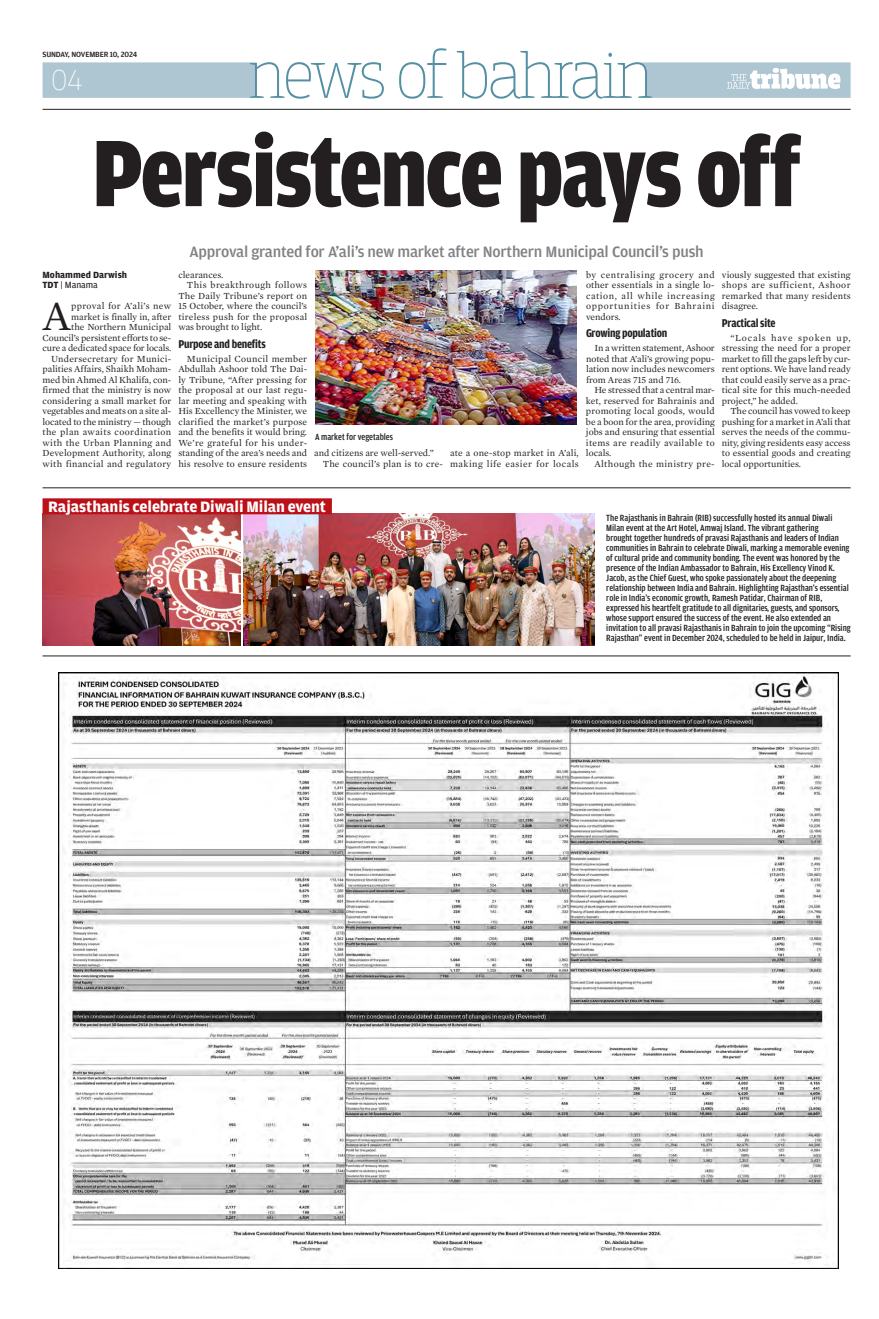
<style>
.page{position:relative;width:879px;height:1319px;background:#fff}
.page>*{position:absolute;margin:0;border:0;box-sizing:border-box;transform-origin:0 0}
.Z_100_Lead{font:900 condensed 100px "Amplitude";letter-spacing:-.015em;color:#231f20}
._05_Initial_Cap_3{font:42.5px "Mercury Text G1 Roman";color:#231f20}
.t1{font:100 30.4px "Breakers Slab";color:#fff}
._03_Deck_Head{font:500 16px "Amplitude";letter-spacing:-.015em;color:#808285}
._17_SectionHead{font:700 16px "Amplitude";letter-spacing:-.005em;color:#fff}
._12_SH{font:700 condensed 12px "Amplitude";letter-spacing:-.02em;color:#231f20}
._05_BodyText{font:9.5px/10.5px "Mercury Text G1 Roman";letter-spacing:.01em;color:#231f20;text-align:justify}
._10_Caption{font:500 condensed 9.5px/10px "Amplitude";color:#231f20}
._05_Initial_Cap_3-2{font:9.5px/10.5px "Mercury Text G1 Roman";letter-spacing:-.01em;color:#231f20;text-align:right}
._05_BodyText-2{font:9.5px/10.5px "Mercury Text G1 Roman";letter-spacing:.05em;color:#231f20}
._05_BodyText-3{font:9.5px "Mercury Text G1 Roman";letter-spacing:.035em;color:#231f20}
._01_Byline{font:700 9.5px "Amplitude";color:#231f20}
._02_Dateline{font:9.5px "Amplitude";color:#231f20}
._10_SH{font:500 8px "Amplitude";letter-spacing:-.02em;color:#231f20}
.s1{font-weight:700}
</style>
<div class="page">
<hr style="left:43px;top:109px;width:807px;height:1px;background:#231f20">
<svg style="left:43px;top:48px;width:807px;height:51px"></svg>
<img style="left:59px;top:672px;width:779px;height:595px">
<img style="left:315px;top:270px;width:261px;height:154px">
<hr style="left:43px;top:487px;width:807px;height:1px;background:#231f20">
<hr style="left:43px;top:655px;width:807px;height:1px;background:#231f20">
<img style="left:43px;top:514px;width:198px;height:131px">
<img style="left:243px;top:513px;width:351px;height:132px">
<div style="left:43px;top:498px;width:289px;height:16px;background:#bb1018"></div>
<p class="_10_SH" style="left:43px;top:50px;width:96px">SUNDAY, NOVEMBER 10, 2024</p>
<p class="t1" style="left:51px;top:63px;width:33px">04</p>
<p class="Z_100_Lead" style="left:92px;top:119px;width:710px">Persistence pays off</p>
<p class="_03_Deck_Head" style="left:189px;top:242px;width:516px">Approval granted for A’ali’s new market after Northern Municipal Council’s push</p>
<p class="_01_Byline" style="left:43px;top:269px;width:86px">Mohammed Darwish</p>
<p class="_02_Dateline" style="left:43px;top:280px;width:57px"><span class="s1">TDT</span> | Manama</p>
<p class="_05_Initial_Cap_3" style="left:43px;top:291px;width:30px">A</p>
<p class="_05_BodyText" style="left:178px;top:269px;width:47px">clearances.</p>
<p class="_05_BodyText" style="left:178px;top:280px;width:130px;text-indent:9px">This breakthrough follows The Daily Tribune’s report on 15 October, where the council’s tireless push for the proposal was brought to light.</p>
<p class="_12_SH" style="left:178px;top:337px;width:89px">Purpose and benefits</p>
<p class="_05_BodyText" style="left:178px;top:353px;width:130px;text-indent:9px">Municipal Council member Abdullah Ashoor told The Dai&shy;ly Tribune, “After pressing for the proposal at our last regu&shy;lar meeting and speaking with His Excellency the Minister, we clarified the market’s purpose and the benefits it would bring.<br>We’re grateful for his under&shy;standing of the area’s needs and his resolve to ensure residents</p>
<p class="_05_BodyText" style="left:722px;top:269px;width:130px">viously suggested that existing shops are sufficient, Ashoor remarked that many residents disagree.</p>
<p class="_12_SH" style="left:722px;top:316px;width:55px">Practical site</p>
<p class="_05_BodyText" style="left:722px;top:332px;width:130px;text-indent:9px">“Locals have spoken up, stressing the need for a proper market to fill the gaps left by cur&shy;rent options. We have land ready that could easily serve as a prac&shy;tical site for this much-needed project,” he added.</p>
<p class="_05_BodyText" style="left:722px;top:406px;width:130px;text-indent:9px">The council has vowed to keep pushing for a market in A’ali that serves the needs of the commu&shy;nity, giving residents easy access to essential goods and creating local opportunities.</p>
<p class="_05_BodyText" style="left:586px;top:269px;width:130px">by centralising grocery and other essentials in a single lo&shy;cation, all while increasing opportunities for Bahraini vendors.</p>
<p class="_12_SH" style="left:586px;top:327px;width:83px">Growing population</p>
<p class="_05_BodyText" style="left:586px;top:343px;width:130px;text-indent:9px">In a written statement, Ashoor noted that A’ali’s growing popu&shy;lation now includes newcomers from Areas 715 and 716.</p>
<p class="_05_BodyText" style="left:586px;top:385px;width:130px;text-indent:9px">He stressed that a central mar&shy;ket, reserved for Bahrainis and promoting local goods, would be a boon for the area, providing jobs and ensuring that essential items are readily available to locals.</p>
<p class="_05_BodyText-3" style="left:594px;top:458px;width:122px">Although the ministry pre-</p>
<p class="_05_Initial_Cap_3-2" style="left:43px;top:301px;width:130px">pproval for A’ali’s new market is finally in, after<br>the Northern Municipal<br>Council’s persistent efforts to se&shy;cure a dedicated space for locals.</p>
<p class="_05_BodyText" style="left:43px;top:353px;width:130px;text-indent:9px">Undersecretary for Munici&shy;palities Affairs, Shaikh Moham&shy;med bin Ahmed Al Khalifa, con&shy;firmed that the ministry is now considering a small market for vegetables and meats on a site al&shy;located to the ministry — though the plan awaits coordination with the Urban Planning and Development Authority, along with financial and regulatory</p>
<p class="_10_Caption" style="left:315px;top:432px;width:79px">A market for vegetables</p>
<p class="_05_BodyText" style="left:314px;top:448px;width:121px">and citizens are well-served.”</p>
<p class="_05_BodyText" style="left:323px;top:458px;width:122px">The council’s plan is to cre-</p>
<p class="_05_BodyText-2" style="left:450px;top:448px;width:130px">ate a one-stop market in A’ali, making life easier for locals</p>
<p class="_17_SectionHead" style="left:48px;top:497px;width:279px">Rajasthanis celebrate Diwali Milan event</p>
<p class="_10_Caption" style="left:606px;top:513px;width:246px">The Rajasthanis in Bahrain (RIB) successfully hosted its annual Diwali Milan event at the Art Hotel, Amwaj Island. The vibrant gathering<br>brought together hundreds of pravasi Rajasthanis and leaders of Indian communities in Bahrain to celebrate Diwali, marking a memorable evening of cultural pride and community bonding. The event was honored by the presence of the Indian Ambassador to Bahrain, His Excellency Vinod K.<br>Jacob, as the Chief Guest, who spoke passionately about the deepening relationship between India and Bahrain. Highlighting Rajasthan’s essential role in India’s economic growth, Ramesh Patidar, Chairman of RIB, expressed his heartfelt gratitude to all dignitaries, guests, and sponsors, whose support ensured the success of the event. He also extended an invitation to all pravasi Rajasthanis in Bahrain to join the upcoming “Rising Rajasthan” event in December 2024, scheduled to be held in Jaipur, India.</p>
</div>
